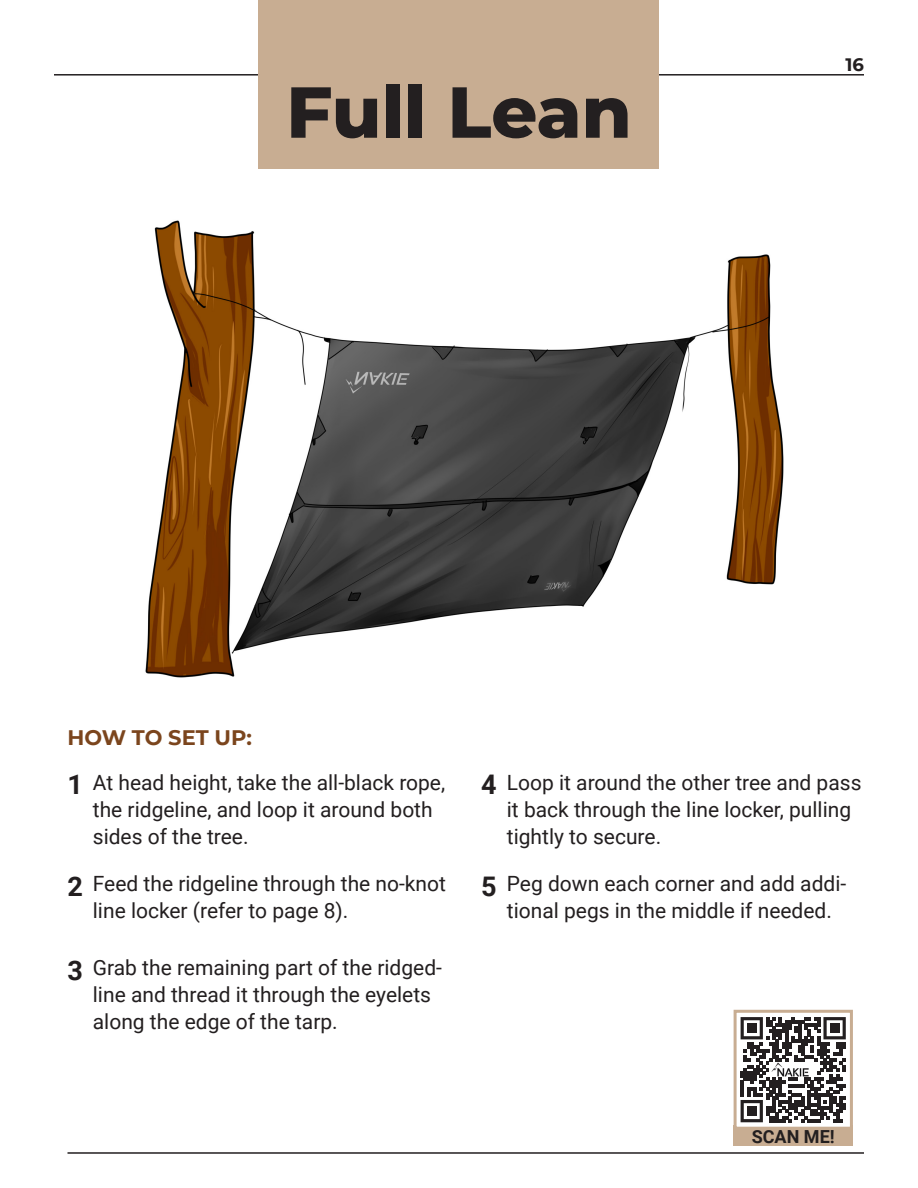
<style>
.page{position:relative;width:918px;height:1188px;background:#fff}
.page>*{position:absolute;margin:0;border:0;box-sizing:border-box;transform-origin:0 0}
.t1{font:800 72px "Montserrat";color:#231f20}
.t2{font:700 27px "Roboto";color:#231f20}
.t3{font:21px/27px "Roboto";color:#231f20}
.t4{font:700 21px "Montserrat";color:#7b451d}
.t5{font:700 18px "Roboto";color:#231f20}
.t6{font:700 18px "Montserrat";color:#231f20}
</style>
<div class="page">
<img style="left:145px;top:220px;width:639px;height:458px">
<hr style="left:54px;top:74px;width:810px;height:2px;background:#231f20">
<div style="left:259px;top:0;width:400px;height:168px;background:#c8ad92"></div>
<hr style="left:68px;top:1152px;width:796px;height:2px;background:#231f20">
<div style="left:734px;top:1126px;width:119px;height:20px;background:#c8ad92"></div>
<div style="left:734px;top:1010px;width:119px;height:120px;background:#fff;border:3px solid #c8ad92"></div>
<svg style="left:741px;top:1017px;width:105px;height:105px"></svg>
<img style="left:769px;top:1063px;width:48px;height:14px">
<p class="t1" style="left:286px;top:59px;width:347px">Full Lean</p>
<p class="t6" style="left:845px;top:52px;width:20px">16</p>
<p class="t4" style="left:68px;top:722px;width:186px">HOW TO SET UP:</p>
<p class="t2" style="left:68px;top:766px;width:17px">1</p>
<p class="t3" style="left:93px;top:768px;width:354px">At head height, take the all-black rope, the ridgeline, and loop it around both sides of the tree.</p>
<p class="t2" style="left:481px;top:766px;width:17px">4</p>
<p class="t3" style="left:507px;top:768px;width:356px">Loop it around the other tree and pass it back through the line locker, pulling tightly to secure.</p>
<p class="t2" style="left:68px;top:867px;width:17px">2</p>
<p class="t3" style="left:93px;top:870px;width:355px">Feed the ridgeline through the no-knot line locker (refer to page 8).</p>
<p class="t2" style="left:481px;top:867px;width:17px">5</p>
<p class="t3" style="left:507px;top:870px;width:341px">Peg down each corner and add addi&shy;tional pegs in the middle if needed.</p>
<p class="t2" style="left:68px;top:951px;width:17px">3</p>
<p class="t3" style="left:93px;top:954px;width:351px">Grab the remaining part of the ridged&shy;line and thread it through the eyelets along the edge of the tarp.</p>
<p class="t5" style="left:752px;top:1124px;width:84px">SCAN ME!</p>
</div>
